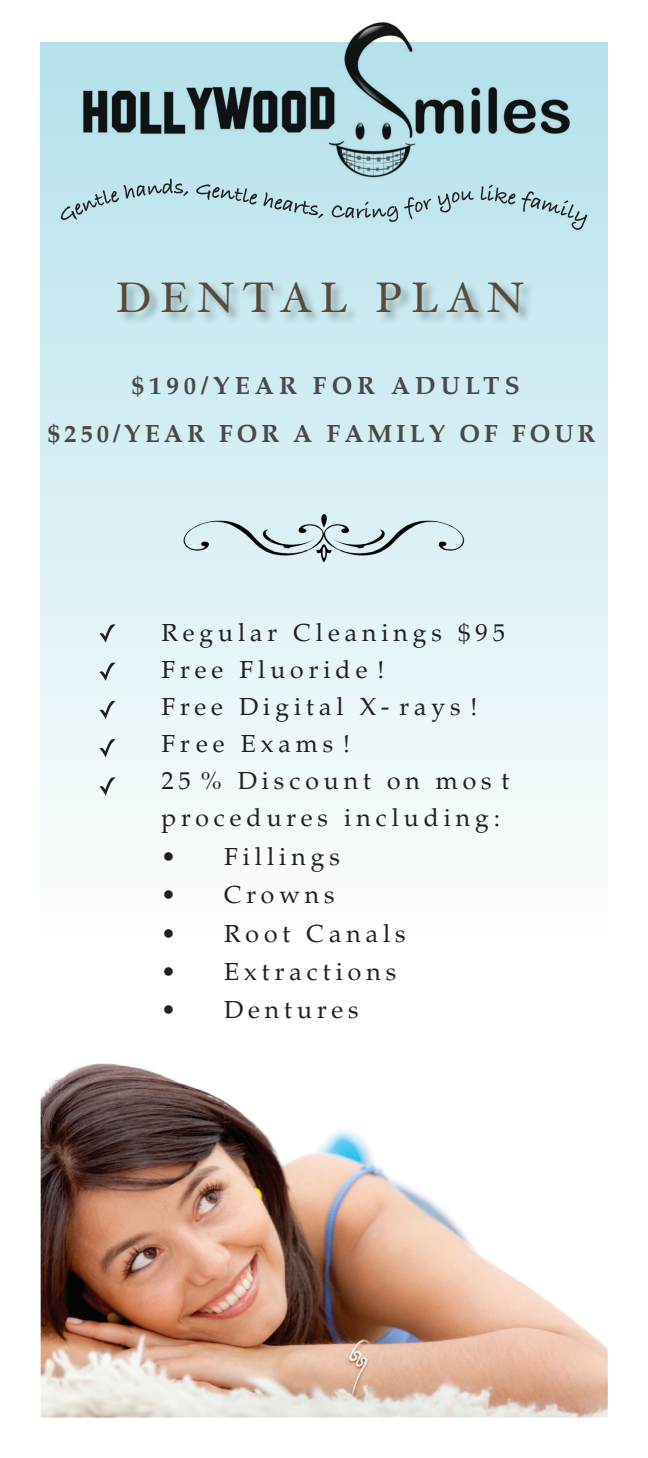
<style>
.page{position:relative;width:648px;height:1458px;background:#fff}
.page>*{position:absolute;margin:0;border:0;box-sizing:border-box;transform-origin:0 0}
.t1{font:42.75px "Hoefler Text";letter-spacing:.21em;color:#594b3a}
.t2{font:24.75px/36.9px "Palatino";letter-spacing:.2em;color:#231f20}
.t3{font:700 24.75px/47.2px "Palatino";letter-spacing:.16em;color:#494949;text-align:center}
</style>
<div class="page">
<div style="left:40px;top:42px;width:568px;height:906px;background:linear-gradient(to bottom,#b4e0ea,#fefefe)"></div>
<img style="left:40px;top:1063px;width:567px;height:354px">
<img style="left:182px;top:514px;width:284px;height:48px">
<img style="left:84px;top:248px;width:492px;height:123px">
<svg style="left:100px;top:624px;width:16px;height:19px"></svg>
<svg style="left:100px;top:663px;width:16px;height:18px"></svg>
<svg style="left:100px;top:701px;width:16px;height:18px"></svg>
<svg style="left:100px;top:739px;width:16px;height:18px"></svg>
<svg style="left:100px;top:777px;width:16px;height:19px"></svg>
<svg style="left:61px;top:179px;width:127px;height:41px;background:#badce4"></svg>
<svg style="left:264px;top:208px;width:59px;height:10px"></svg>
<svg style="left:332px;top:208px;width:66px;height:14px"></svg>
<svg style="left:404px;top:208px;width:27px;height:11px"></svg>
<svg style="left:438px;top:208px;width:36px;height:4px"></svg>
<svg style="left:481px;top:208px;width:106px;height:22px;background:#b8d9e0"></svg>
<img style="left:75px;top:22px;width:533px;height:186px">
<h1 class="t1" style="left:116px;top:272px;width:409px">DENTAL PLAN</h1>
<p class="t3" style="left:48px;top:363px;width:549px">$190/YEAR FOR ADULTS $250/YEAR FOR A FAMILY OF FOUR</p>
<p class="t2" style="left:161px;top:615px;width:350px">Regular Cleanings $95<br>Free Fluoride !<br>Free Digital X- rays !<br>Free Exams !<br>25 % Discount on mos t procedures including:</p>
<p class="t2" style="left:161px;top:839px;width:180px">• Fillings</p>
<p class="t2" style="left:161px;top:877px;width:175px">• Crowns</p>
<p class="t2" style="left:161px;top:915px;width:246px">• Root Canals</p>
<p class="t2" style="left:161px;top:953px;width:237px">• Extractions</p>
<p class="t2" style="left:161px;top:992px;width:199px">• Dentures</p>
</div>
